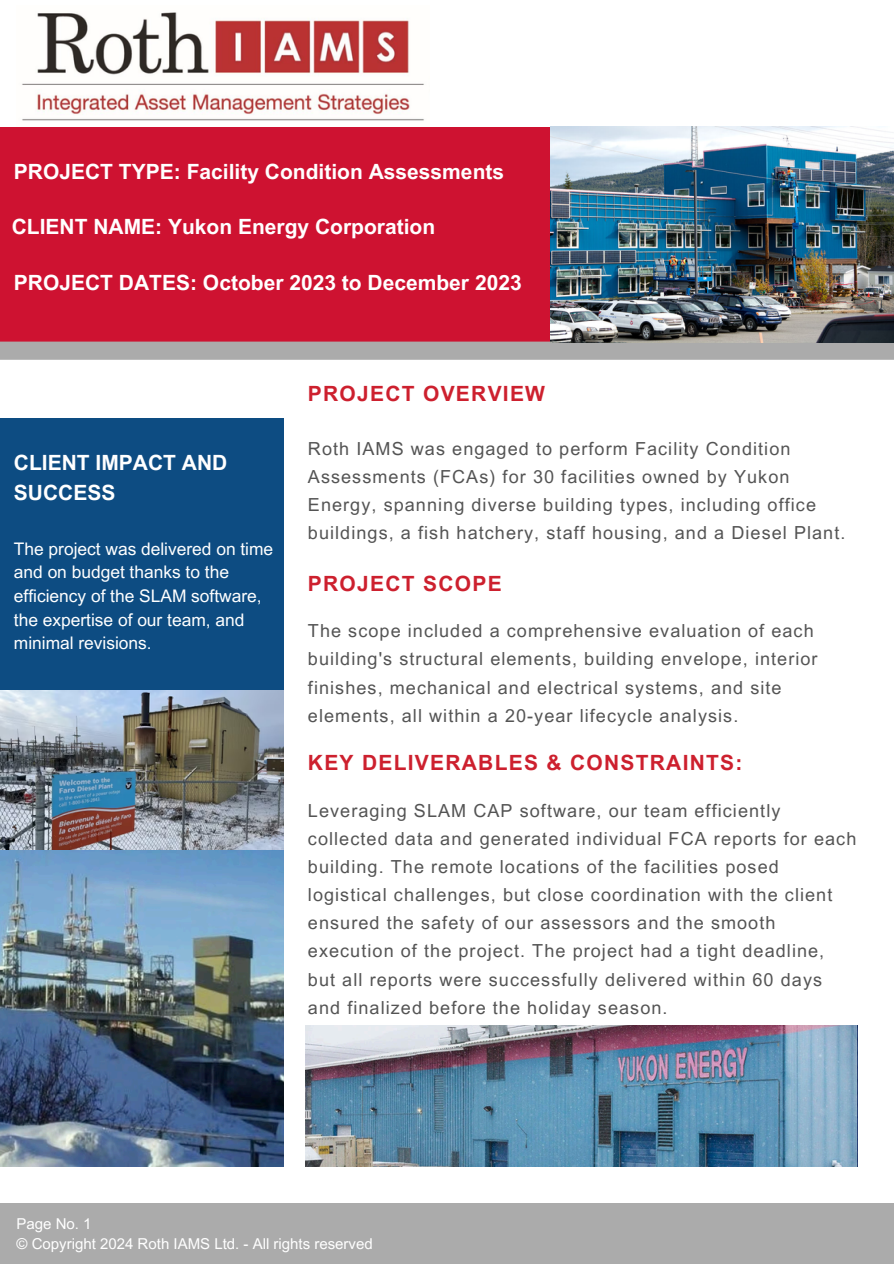
<style>
.page{position:relative;width:894px;height:1264px;background:#fff}
.page>*{position:absolute;margin:0;border:0;box-sizing:border-box;transform-origin:0 0}
.t1{font:700 21px/29.2px "Arial MT Pro";color:#fff}
.t2{font:700 21px "Arial MT Pro";letter-spacing:.06em;color:#cd202e}
.t3{font:18px/28.2px "Arial MT Pro";letter-spacing:.06em;color:#545454}
.t4{font:17.4px/23.7px "Arial MT Pro";color:#fff}
.t5{font:15px "Arial MT Pro";color:#fff}
</style>
<div class="page">
<div style="left:0;top:127px;width:550px;height:221px;background:#ce1231"></div>
<div style="left:0;top:341px;width:893px;height:14px;background:#ababab"></div>
<img style="left:550px;top:127px;width:343px;height:215px">
<div style="left:0;top:346px;width:893px;height:14px;background:#ababab"></div>
<div style="left:0;top:1203px;width:893px;height:60px;background:#ababab"></div>
<div style="left:0;top:418px;width:283px;height:272px;background:#0d4c82"></div>
<img style="left:22px;top:12px;width:402px;height:109px">
<img style="left:305px;top:1025px;width:551px;height:141px">
<img style="left:0;top:690px;width:283px;height:476px">
<h3 class="t1" style="left:14px;top:160px;width:491px">PROJECT TYPE: Facility Condition Assessments</h3>
<h1 class="t1" style="left:12px;top:215px;width:425px">CLIENT NAME: Yukon Energy Corporation</h1>
<h3 class="t1" style="left:14px;top:270px;width:509px">PROJECT DATES: October 2023 to December 2023</h3>
<p class="t1" style="left:14px;top:451px;width:215px">CLIENT IMPACT AND<br>SUCCESS</p>
<p class="t4" style="left:14px;top:539px;width:261px">The project was delivered on time and on budget thanks to the efficiency of the SLAM software, the expertise of our team, and minimal revisions.</p>
<p class="t2" style="left:308px;top:385px;width:238px">PROJECT OVERVIEW</p>
<p class="t3" style="left:308px;top:436px;width:539px">Roth IAMS was engaged to perform Facility Condition Assessments (FCAs) for 30 facilities owned by Yukon Energy, spanning diverse building types, including office buildings, a fish hatchery, staff housing, and a Diesel Plant.</p>
<h3 class="t2" style="left:308px;top:575px;width:195px">PROJECT SCOPE</h3>
<h1 class="t3" style="left:308px;top:619px;width:511px">The scope included a comprehensive evaluation of each building's structural elements, building envelope, interior finishes, mechanical and electrical systems, and site elements, all within a 20-year lifecycle analysis.</h1>
<h1 class="t2" style="left:308px;top:754px;width:436px">KEY DELIVERABLES &amp; CONSTRAINTS:</h1>
<p class="t3" style="left:308px;top:798px;width:549px">Leveraging SLAM CAP software, our team efficiently collected data and generated individual FCA reports for each building. The remote locations of the facilities posed logistical challenges, but close coordination with the client ensured the safety of our assessors and the smooth execution of the project. The project had a tight deadline,<br>but all reports were successfully delivered within 60 days and finalized before the holiday season.</p>
<p class="t5" style="left:16px;top:1217px;width:77px">Page No. 1</p>
<p class="t5" style="left:16px;top:1237px;width:358px">© Copyright 2024 Roth IAMS Ltd. - All rights reserved</p>
</div>
